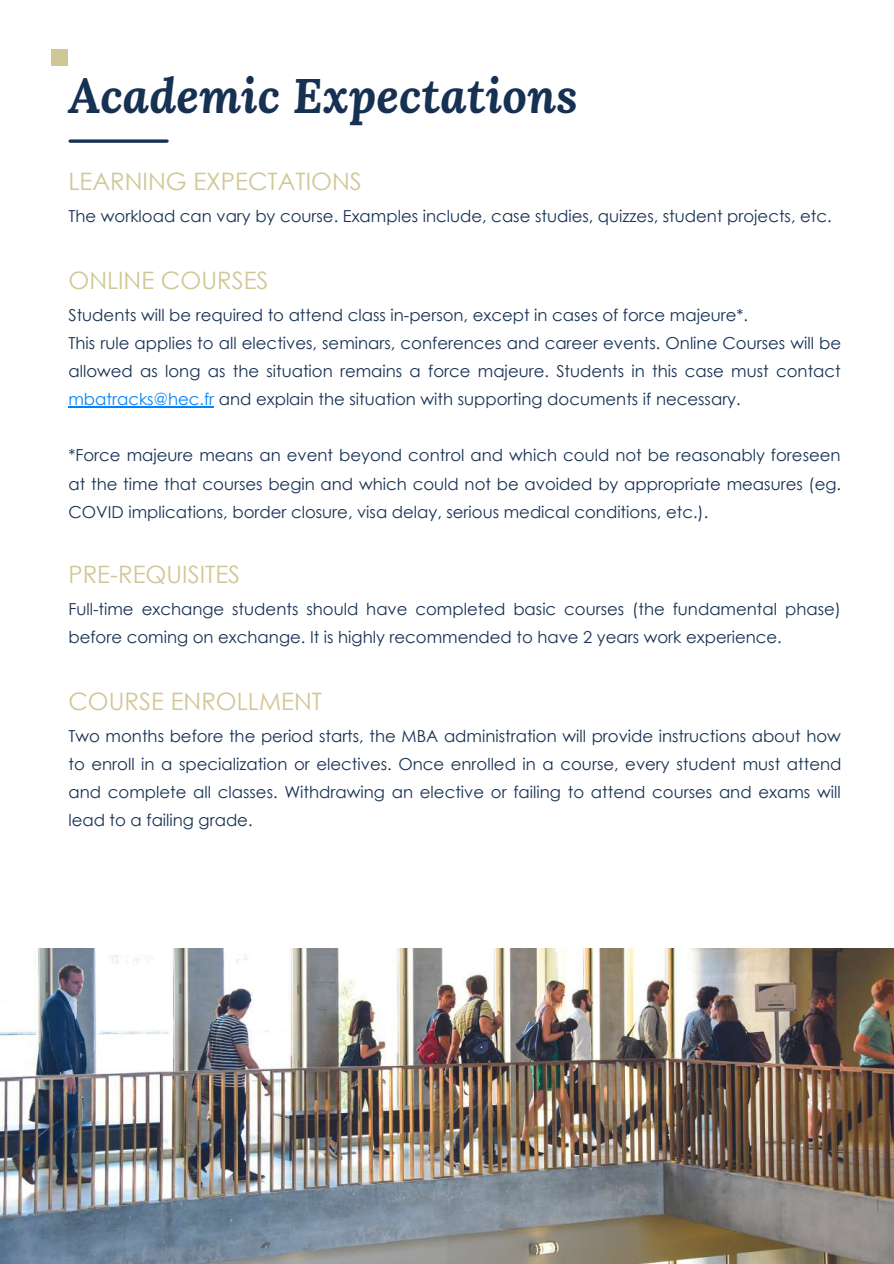
<style>
.page{position:relative;width:894px;height:1264px;background:#fff}
.page>*{position:absolute;margin:0;border:0;box-sizing:border-box;transform-origin:0 0}
.t1{font:italic 700 48px "Lora";color:#173153}
.t2{font:24px "Century Gothic";color:#d1c795}
.t3{font:16.5px/28.2px "Century Gothic";color:#173153}
.s1{color:#0083fd}
</style>
<div class="page">
<div style="left:51px;top:49px;width:17px;height:17px;background:#cfc795"></div>
<svg style="left:70px;top:139px;width:97px;height:4px"></svg>
<hr style="left:68px;top:406px;width:146px;height:1px;background:#0083fd">
<img style="left:0;top:948px;width:893px;height:315px">
<h1 class="t1" style="left:68px;top:63px;width:511px">Academic Expectations</h1>
<h2 class="t2" style="left:68px;top:166px;width:295px">LEARNING EXPECTATIONS</h2>
<p class="t3" style="left:68px;top:201px;width:764px">The workload can vary by course. Examples include, case studies, quizzes, student projects, etc.</p>
<h2 class="t2" style="left:68px;top:265px;width:201px">ONLINE COURSES</h2>
<p class="t3" style="left:68px;top:300px;width:774px">Students will be required to attend class in-person, except in cases of force majeure*.<br>This rule applies to all electives, seminars, conferences and career events. Online Courses will be allowed as long as the situation remains a force majeure. Students in this case must contact <span class="s1">mbatracks@hec.fr</span> and explain the situation with supporting documents if necessary.</p>
<p class="t3" style="left:68px;top:441px;width:774px;text-align:justify">*Force majeure means an event beyond control and which could not be reasonably foreseen at the time that courses begin and which could not be avoided by appropriate measures (eg.<br>COVID implications, border closure, visa delay, serious medical conditions, etc.).</p>
<h2 class="t2" style="left:68px;top:559px;width:173px">PRE-REQUISITES</h2>
<p class="t3" style="left:68px;top:594px;width:773px">Full-time exchange students should have completed basic courses (the fundamental phase) before coming on exchange. It is highly recommended to have 2 years work experience.</p>
<h2 class="t2" style="left:68px;top:686px;width:255px">COURSE ENROLLMENT</h2>
<p class="t3" style="left:68px;top:721px;width:774px;text-align:justify">Two months before the period starts, the MBA administration will provide instructions about how to enroll in a specialization or electives. Once enrolled in a course, every student must attend and complete all classes. Withdrawing an elective or failing to attend courses and exams will lead to a failing grade.</p>
</div>
